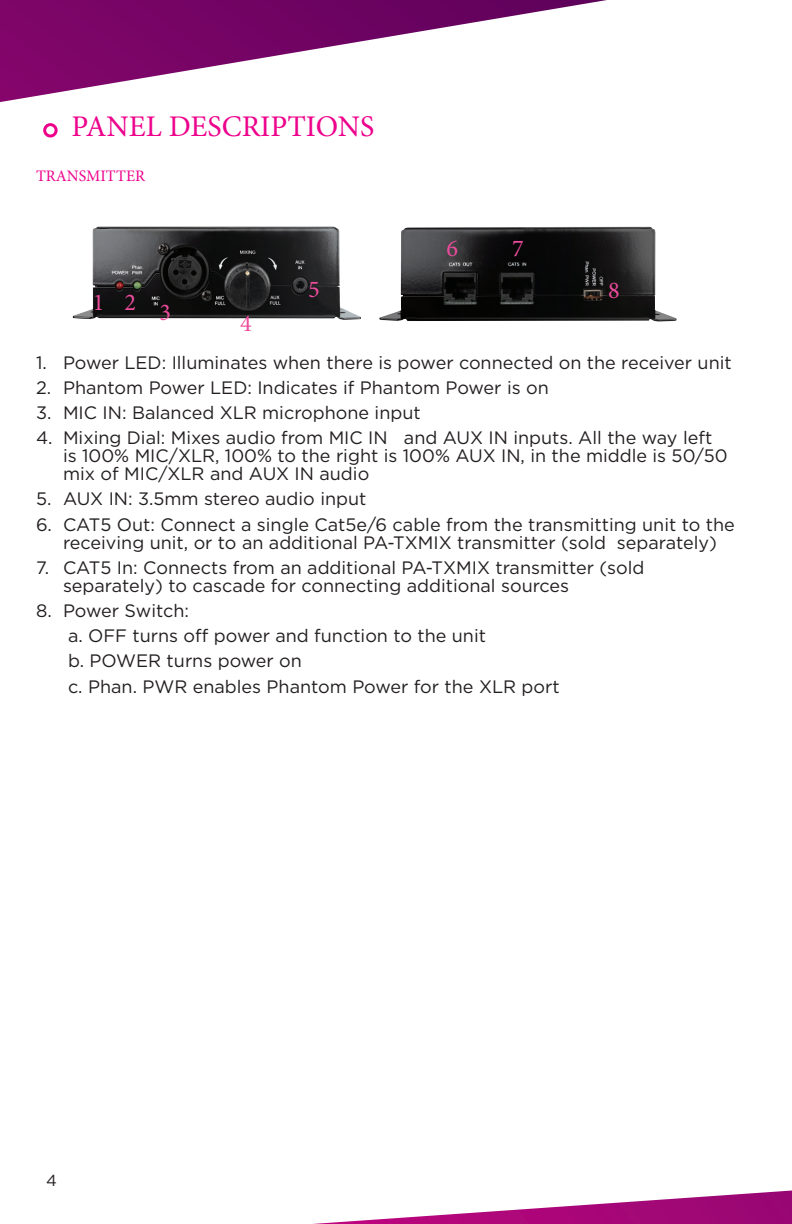
<style>
.page{position:relative;width:792px;height:1224px;background:#fff}
.page>*{position:absolute;margin:0;border:0;box-sizing:border-box;transform-origin:0 0}
.Pulse_FeaturesTab{font:30px "Minion Pro";color:#ed028c}
.Pulse_FeaturesTab-2{font:24.2px "Minion Pro";color:#ed4c9c}
.Pulse_ManualNumbered{font:18px/18px "Gotham";color:#231f20}
.Pulse_FeaturesTab-3{font:16px "Minion Pro";color:#ed028c}
.t1{font:16px "Gotham";color:#231f20}
</style>
<div class="page">
<svg style="left:0;top:0;width:607px;height:102px"></svg>
<svg style="left:313px;top:1190px;width:479px;height:34px"></svg>
<img style="left:379px;top:227px;width:298px;height:95px">
<img style="left:73px;top:226px;width:288px;height:94px">
<div style="left:43px;top:123px;width:15px;height:15px;border:3px solid #ed028c;border-radius:50%"></div>
<p class="Pulse_FeaturesTab" style="left:71px;top:107px;width:305px">PANEL DESCRIPTIONS</p>
<p class="Pulse_FeaturesTab-3" style="left:36px;top:165px;width:111px">TRANSMITTER</p>
<p class="Pulse_FeaturesTab-2" style="left:93px;top:286px;width:13px">1</p>
<p class="Pulse_FeaturesTab-2" style="left:125px;top:286px;width:13px">2</p>
<p class="Pulse_FeaturesTab-2" style="left:160px;top:296px;width:13px">3</p>
<p class="Pulse_FeaturesTab-2" style="left:240px;top:307px;width:13px">4</p>
<p class="Pulse_FeaturesTab-2" style="left:308px;top:273px;width:13px">5</p>
<p class="Pulse_FeaturesTab-2" style="left:446px;top:232px;width:13px">6</p>
<p class="Pulse_FeaturesTab-2" style="left:512px;top:232px;width:13px">7</p>
<p class="Pulse_FeaturesTab-2" style="left:608px;top:275px;width:13px">8</p>
<p class="Pulse_ManualNumbered" style="left:36px;top:353px;width:697px">1. Power LED: Illuminates when there is power connected on the receiver unit</p>
<p class="Pulse_ManualNumbered" style="left:36px;top:378px;width:514px">2. Phantom Power LED: Indicates if Phantom Power is on</p>
<p class="Pulse_ManualNumbered" style="left:36px;top:403px;width:386px">3. MIC IN: Balanced XLR microphone input</p>
<p class="Pulse_ManualNumbered" style="left:63px;top:428px;width:666px;text-indent:-27px">4. Mixing Dial: Mixes audio from MIC IN and AUX IN inputs. All the way left is 100% MIC/XLR, 100% to the right is 100% AUX IN, in the middle is 50/50 mix of MIC/XLR and AUX IN audio</p>
<p class="Pulse_ManualNumbered" style="left:36px;top:490px;width:332px">5. AUX IN: 3.5mm stereo audio input</p>
<p class="Pulse_ManualNumbered" style="left:36px;top:515px;width:700px;text-align:center">6. CAT5 Out: Connect a single Cat5e/6 cable from the transmitting unit to the receiving unit, or to an additional PA-TXMIX transmitter (sold separately)</p>
<p class="Pulse_ManualNumbered" style="left:63px;top:558px;width:583px;text-indent:-27px">7. CAT5 In: Connects from an additional PA-TXMIX transmitter (sold separately) to cascade for connecting additional sources</p>
<p class="Pulse_ManualNumbered" style="left:36px;top:601px;width:155px">8. Power Switch:</p>
<p class="Pulse_ManualNumbered" style="left:68px;top:626px;width:420px">a. OFF turns off power and function to the unit</p>
<p class="Pulse_ManualNumbered" style="left:68px;top:652px;width:235px">b. POWER turns power on</p>
<p class="Pulse_ManualNumbered" style="left:68px;top:677px;width:493px">c. Phan. PWR enables Phantom Power for the XLR port</p>
<p class="t1" style="left:46px;top:1170px;width:12px">4</p>
</div>
